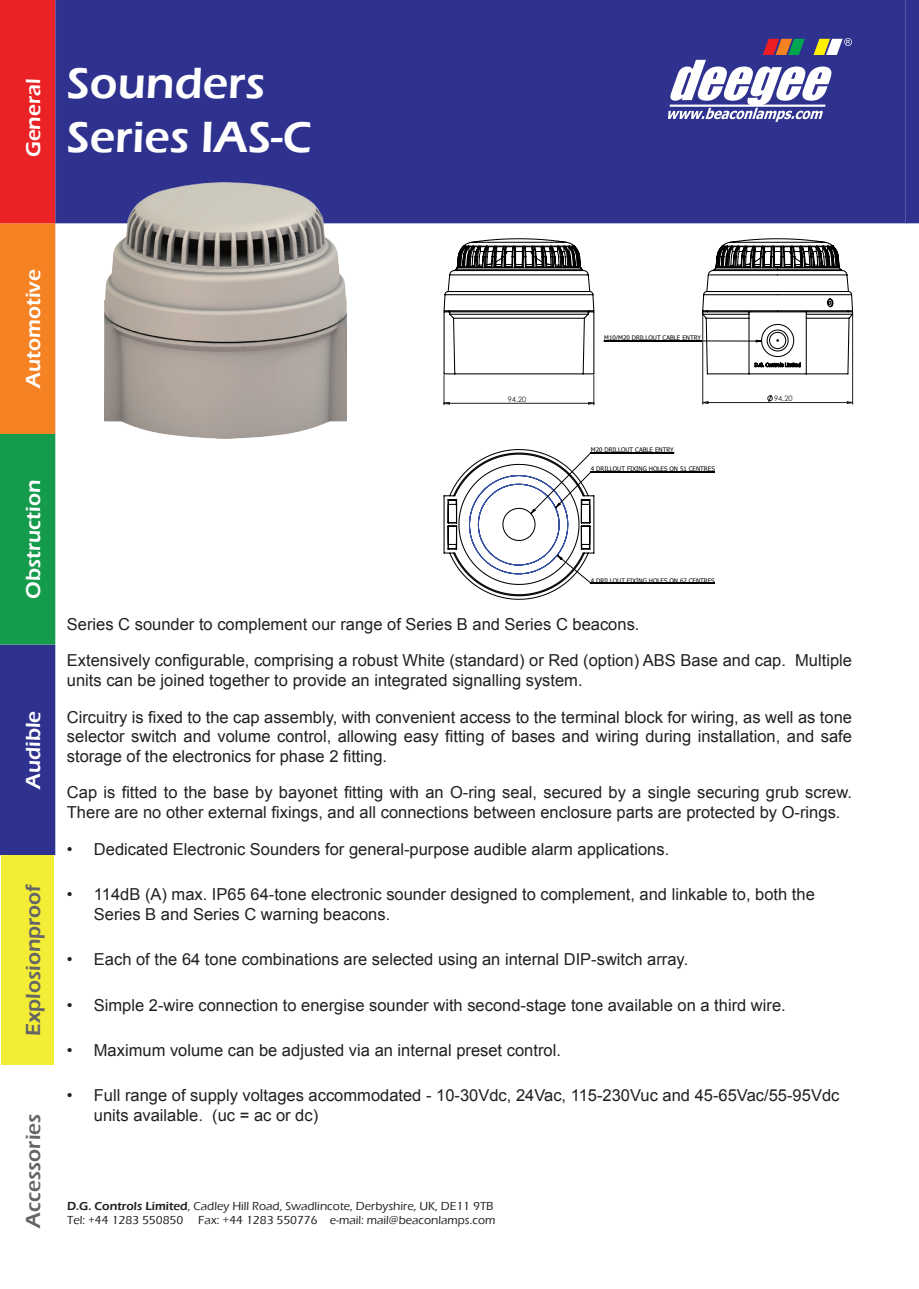
<style>
.page{position:relative;width:919px;height:1289px;background:#fff}
.page>*{position:absolute;margin:0;border:0;box-sizing:border-box;transform-origin:0 0}
.t1{font:600 45px/54px "Eras ITC";color:#fff}
.t2{font:600 21px "Eras ITC";color:#fff}
.t3{font:600 21px "Eras ITC";color:#656568}
.t4{font:16.5px/19.5px "Arial";color:#231f20}
.t5{font:500 12px/14.4px "Eras ITC";color:#231f20}
.t6{font:7.5px "Century Gothic";color:#231f20}
.t7{font:6.3px "Tahoma";color:#000}
.s1{font-weight:600}
</style>
<div class="page">
<div style="left:1px;top:224px;width:54px;height:209px;background:#f58223"></div>
<div style="left:0;top:223px;width:55px;height:211px;border:2px solid #f58223"></div>
<div style="left:1px;top:645px;width:54px;height:209px;background:#2e328e"></div>
<div style="left:0;top:644px;width:55px;height:211px;border:2px solid #2e328e"></div>
<div style="left:1px;top:434px;width:54px;height:209px;background:#159b4c"></div>
<div style="left:0;top:434px;width:55px;height:210px;border:2px solid #159b4c"></div>
<div style="left:1px;top:855px;width:53px;height:209px;background:#f4ed35"></div>
<div style="left:1px;top:1px;width:54px;height:221px;background:#eb2225"></div>
<div style="left:0;top:0;width:55px;height:223px;border:2px solid #eb2225"></div>
<div style="left:55px;top:0;width:850px;height:223px;background:#2e328e"></div>
<svg style="left:668px;top:38px;width:183px;height:84px"></svg>
<svg style="left:905px;top:0;width:13px;height:223px;background:#30348f"></svg>
<img style="left:104px;top:183px;width:243px;height:255px">
<svg style="left:443px;top:220px;width:410px;height:380px"></svg>
<p class="t2" style="left:21px;top:157px;width:80px;rotate:-90deg">General</p>
<h1 class="t1" style="left:67px;top:56px;width:247px">Sounders<br>Series IAS-C</h1>
<p class="t2" style="left:21px;top:387px;width:119px;rotate:-90deg">Automotive</p>
<p class="t2" style="left:21px;top:598px;width:120px;rotate:-90deg">Obstruction</p>
<p class="t2" style="left:21px;top:788px;width:80px;rotate:-90deg">Audible</p>
<p class="t3" style="left:21px;top:1036px;width:154px;rotate:-90deg">Explosionproof</p>
<p class="t3" style="left:21px;top:1227px;width:116px;rotate:-90deg">Accessories</p>
<p class="t6" style="left:508px;top:394px;width:20px">94.20</p>
<p class="t7" style="left:604px;top:333px;width:98px">M10/M20 DRILLOUT CABLE ENTRY</p>
<p class="t7" style="left:590px;top:445px;width:84px">M20 DRILLOUT CABLE ENTRY</p>
<p class="t7" style="left:590px;top:464px;width:125px">4 DRILLOUT FIXING HOLES ON 51 CENTRES</p>
<p class="t7" style="left:590px;top:576px;width:125px">4 DRILLOUT FIXING HOLES ON 62 CENTRES</p>
<p class="t6" style="left:774px;top:393px;width:20px">94.20</p>
<p class="t4" style="left:67px;top:614px;width:574px">Series C sounder to complement our range of Series B and Series C beacons.</p>
<p class="t4" style="left:67px;top:651px;width:786px">Extensively configurable, comprising a robust White (standard) or Red (option) ABS Base and cap. Multiple units can be joined together to provide an integrated signalling system.</p>
<p class="t4" style="left:67px;top:707px;width:786px;text-align:justify">Circuitry is fixed to the cap assembly, with convenient access to the terminal block for wiring, as well as tone selector switch and volume control, allowing easy fitting of bases and wiring during installation, and safe storage of the electronics for phase 2 fitting.</p>
<p class="t4" style="left:67px;top:782px;width:786px">Cap is fitted to the base by bayonet fitting with an O-ring seal, secured by a single securing grub screw.<br>There are no other external fixings, and all connections between enclosure parts are protected by O-rings.</p>
<p class="t4" style="left:67px;top:839px;width:603px">• Dedicated Electronic Sounders for general-purpose audible alarm applications.</p>
<p class="t4" style="left:94px;top:884px;width:722px;text-indent:-27px">• 114dB (A) max. IP65 64-tone electronic sounder designed to complement, and linkable to, both the<br>Series B and Series C warning beacons.</p>
<p class="t4" style="left:67px;top:949px;width:623px">• Each of the 64 tone combinations are selected using an internal DIP-switch array.</p>
<p class="t4" style="left:67px;top:995px;width:720px">• Simple 2-wire connection to energise sounder with second-stage tone available on a third wire.</p>
<p class="t4" style="left:67px;top:1040px;width:495px">• Maximum volume can be adjusted via an internal preset control.</p>
<p class="t4" style="left:94px;top:1085px;width:747px;text-indent:-27px">• Full range of supply voltages accommodated - 10-30Vdc, 24Vac, 115-230Vuc and 45-65Vac/55-95Vdc units available. (uc = ac or dc)</p>
<p class="t5" style="left:67px;top:1198px;width:430px"><span class="s1">D.G. Controls Limited</span>, Cadley Hill Road, Swadlincote, Derbyshire, UK, DE11 9TB<br>Tel: +44 1283 550850 Fax: +44 1283 550776 e-mail: mail@beaconlamps.com</p>
</div>
